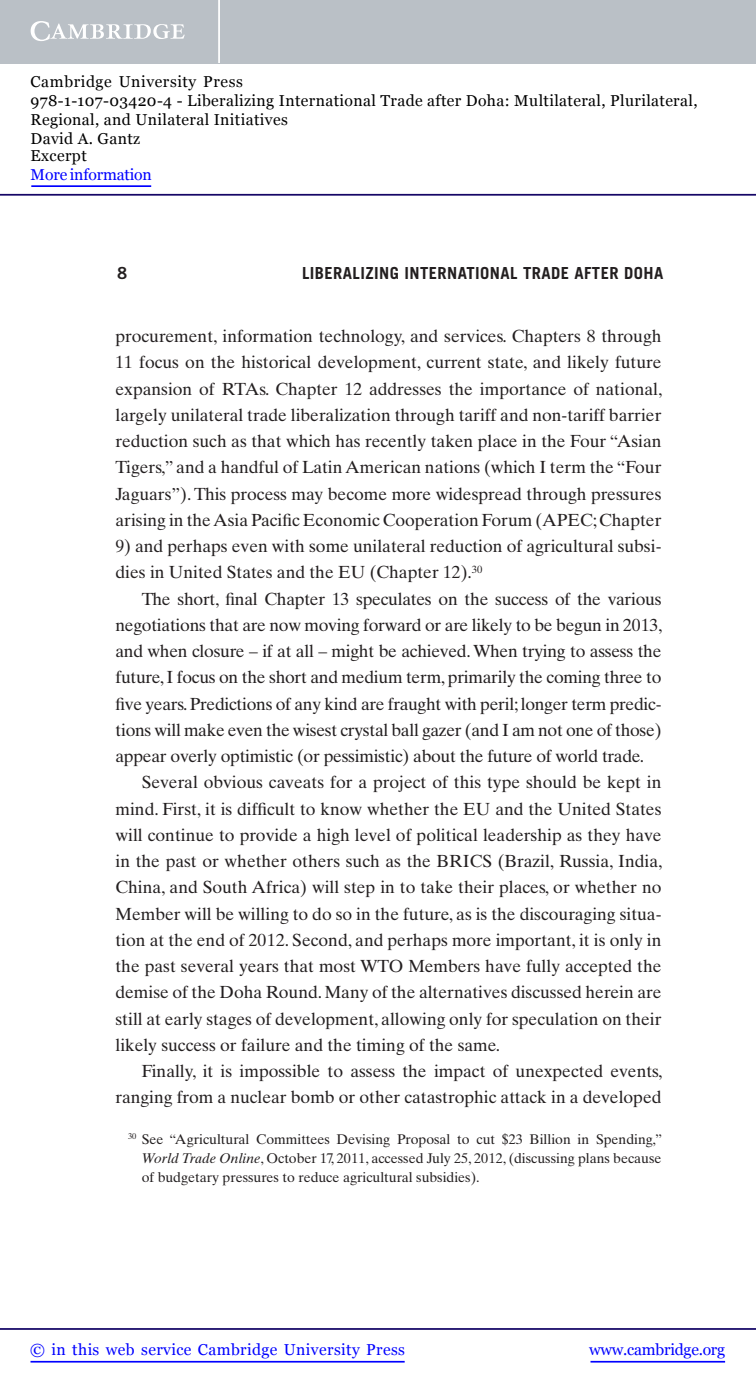
<style>
.page{position:relative;width:756px;height:1388px;background:#fff}
.page>*{position:absolute;margin:0;border:0;box-sizing:border-box;transform-origin:0 0}
.t1{font:17.5px/26.2px "Times Ten LT Std";color:#231f20;text-align:justify}
.t2{font:700 16.62px "Trade Gothic LT Std";letter-spacing:.025em;color:#231f20}
.t3{font:16.62px "Trade Gothic LT Std Bd 2";color:#231f20}
.t4{font:15.75px/18.6px "Georgia";letter-spacing:.025em;color:#000}
.t5{font:15.75px "Georgia";letter-spacing:.025em;color:#00f}
.t6{font:15.75px "Georgia";letter-spacing:-.015em;color:#00f}
.t7{font:15.75px "Georgia";letter-spacing:-.01em;color:#00f}
.t8{font:14px/19.2px "Times Ten LT Std";color:#231f20;text-align:justify}
.s1{font-style:italic}
</style>
<div class="page">
<hr style="left:591px;top:1361px;width:134px;height:1px;background:#00f">
<hr style="left:0;top:1328px;width:756px;height:2px;background:#150666">
<hr style="left:31px;top:1361px;width:374px;height:1px;background:#00f">
<div style="left:0;top:0;width:756px;height:63px;background:#bac0c6"></div>
<svg style="left:31px;top:21px;width:154px;height:20px"></svg>
<hr style="left:218px;top:0;width:2px;height:63px;background:#fff">
<hr style="left:0;top:194px;width:756px;height:2px;background:#150666">
<hr style="left:31px;top:185px;width:120px;height:2px;background:#00f">
<p class="t4" style="left:31px;top:72px;width:668px">Cambridge University Press<br>978-1-107-03420-4 - Liberalizing International Trade after Doha: Multilateral, Plurilateral, Regional, and Unilateral Initiatives<br>David A. Gantz<br>Excerpt</p>
<p class="t7" style="left:31px;top:166px;width:123px">More information</p>
<p class="t3" style="left:117px;top:267px;width:12px">8</p>
<p class="t2" style="left:302px;top:267px;width:363px">LIBERALIZING INTERNATIONAL TRADE AFTER DOHA</p>
<p class="t1" style="left:116px;top:325px;width:548px">procurement, information technology, and services. Chapters 8 through 11 focus on the historical development, current state, and likely future expansion of RTAs. Chapter 12 addresses the importance of national, largely unilateral trade liberalization through tariff and non-tariff barrier reduction such as that which has recently taken place in the Four “Asian Tigers,” and a handful of Latin American nations (which I term the “Four Jaguars”). This process may become more widespread through pressures arising in the Asia Pacific Economic Cooperation Forum (APEC; Chapter 9 ) and perhaps even with some unilateral reduction of agricultural subsi&shy;dies in United States and the EU ( Chapter 12 ). <sup>30</sup></p>
<p class="t1" style="left:116px;top:587px;width:548px;text-indent:26px">The short, final Chapter 13 speculates on the success of the various negotiations that are now moving forward or are likely to be begun in 2013, and when closure – if at all – might be achieved. When trying to assess the future, I focus on the short and medium term, primarily the coming three to five years. Predictions of any kind are fraught with peril; longer term predic&shy;tions will make even the wisest crystal ball gazer (and I am not one of those) appear overly optimistic (or pessimistic) about the future of world trade.</p>
<p class="t1" style="left:116px;top:771px;width:548px;text-indent:26px">Several obvious caveats for a project of this type should be kept in mind. First, it is difficult to know whether the EU and the United States will continue to provide a high level of political leadership as they have in the past or whether others such as the BRICS (Brazil, Russia, India, China, and South Africa) will step in to take their places, or whether no Member will be willing to do so in the future, as is the discouraging situa&shy;tion at the end of 2012. Second, and perhaps more important, it is only in the past several years that most WTO Members have fully accepted the demise of the Doha Round. Many of the alternatives discussed herein are still at early stages of development, allowing only for speculation on their likely success or failure and the timing of the same.</p>
<p class="t1" style="left:116px;top:1060px;width:548px;text-align:right">Finally, it is impossible to assess the impact of unexpected events, ranging from a nuclear bomb or other catastrophic attack in a developed</p>
<p class="t8" style="left:142px;top:1130px;width:522px;text-indent:-14px"><sup>30</sup> See “Agricultural Committees Devising Proposal to cut $23 Billion in Spending,” <span class="s1">World Trade Online</span>, October 17, 2011, accessed July 25, 2012, (discussing plans because of budgetary pressures to reduce agricultural subsidies).</p>
<p class="t5" style="left:30px;top:1340px;width:376px">© in this web service Cambridge University Press</p>
<p class="t6" style="left:589px;top:1340px;width:137px">www.cambridge.org</p>
</div>
